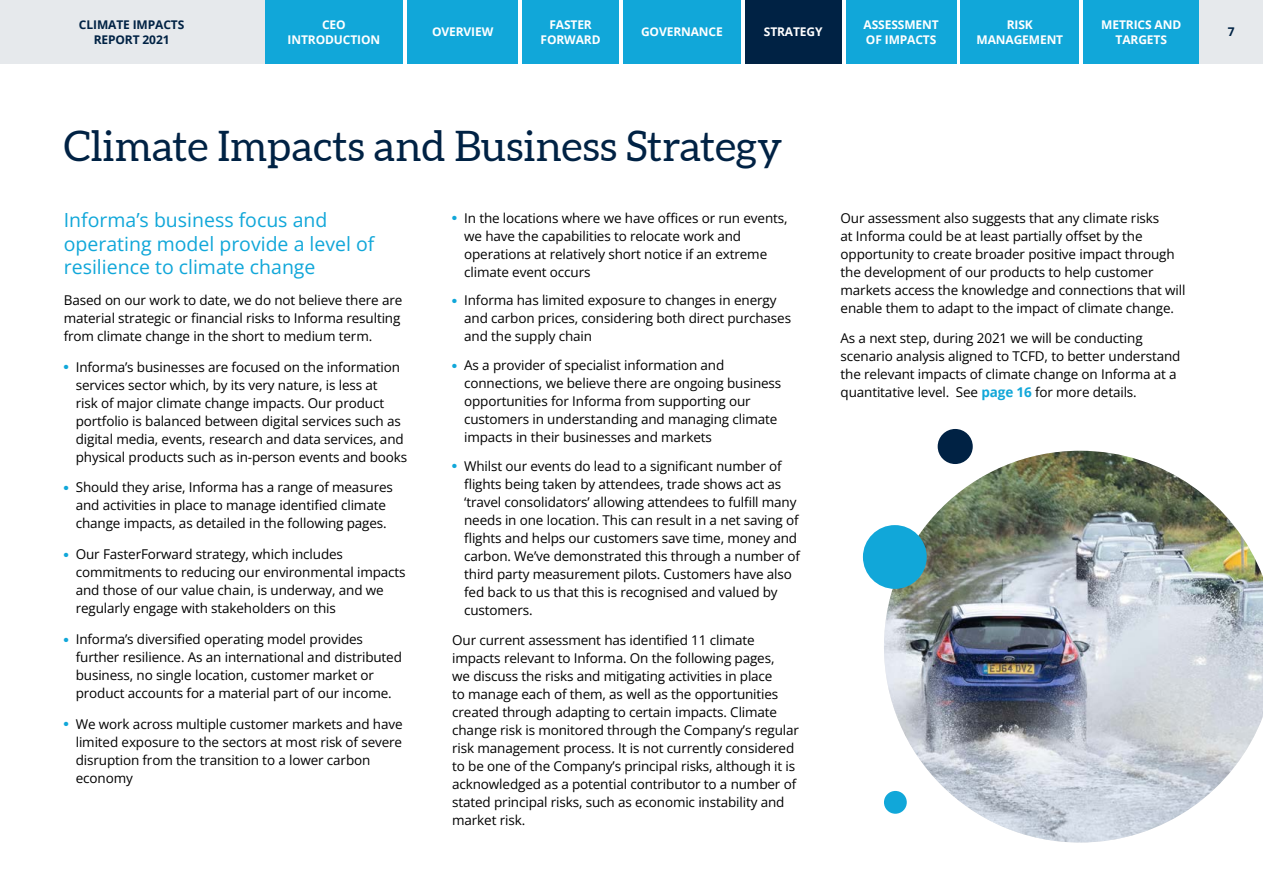
<style>
.page{position:relative;width:1263px;height:893px;background:#fff}
.page>*{position:absolute;margin:0;border:0;box-sizing:border-box;transform-origin:0 0}
.t1{font:42px "Aleo";color:#024}
.t2{font:19.5px/23.4px "Open Sans";color:#11a7d9}
.t3{font:13.5px/18px "Open Sans";letter-spacing:-.01em;color:#000}
.t4{font:700 12px/14.4px "Open Sans";letter-spacing:-.01em;color:#fff;text-align:center}
.t5{font:700 12px/14.4px "Open Sans";letter-spacing:-.01em;color:#024;text-align:center}
.t6{font:6px "Zapf Dingbats ITC";color:#11a7d9}
.s1{font-weight:700;color:#11a7d9}
</style>
<div class="page">
<div style="left:1083px;top:0;width:116px;height:64px;background:#11a7d9"></div>
<div style="left:1199px;top:0;width:64px;height:64px;background:#e6e9ec"></div>
<div style="left:265px;top:0;width:138px;height:64px;background:#11a7d9"></div>
<div style="left:0;top:0;width:265px;height:64px;background:#e6e9ec"></div>
<div style="left:407px;top:0;width:111px;height:64px;background:#11a7d9"></div>
<div style="left:745px;top:0;width:97px;height:64px;background:#024"></div>
<div style="left:623px;top:0;width:117px;height:64px;background:#11a7d9"></div>
<div style="left:522px;top:0;width:97px;height:64px;background:#11a7d9"></div>
<div style="left:846px;top:0;width:110px;height:64px;background:#11a7d9"></div>
<div style="left:961px;top:0;width:118px;height:64px;background:#11a7d9"></div>
<img style="left:884px;top:451px;width:379px;height:391px">
<div style="left:938px;top:429px;width:35px;height:35px;background:#024;border-radius:50%"></div>
<div style="left:863px;top:525px;width:64px;height:64px;background:#11a7d9;border-radius:50%"></div>
<div style="left:884px;top:791px;width:23px;height:23px;background:#11a7d9;border-radius:50%"></div>
<p class="t5" style="left:79px;top:17px;width:107px">CLIMATE IMPACTS<br>REPORT 2021</p>
<p class="t4" style="left:288px;top:17px;width:94px">CEO<br>INTRODUCTION</p>
<p class="t4" style="left:432px;top:25px;width:63px">OVERVIEW</p>
<p class="t4" style="left:641px;top:25px;width:83px">GOVERNANCE</p>
<p class="t4" style="left:764px;top:25px;width:60px">STRATEGY</p>
<p class="t4" style="left:541px;top:17px;width:62px">FASTER<br>FORWARD</p>
<p class="t4" style="left:864px;top:17px;width:77px;text-align:left">ASSESSMENT<br>OF IMPACTS</p>
<p class="t4" style="left:976px;top:17px;width:88px">RISK<br>MANAGEMENT</p>
<p class="t4" style="left:1101px;top:17px;width:81px">METRICS AND<br>TARGETS</p>
<p class="t5" style="left:1228px;top:25px;width:8px">7</p>
<p class="t1" style="left:64px;top:122px;width:720px">Climate Impacts and Business Strategy</p>
<p class="t2" style="left:64px;top:208px;width:312px">Informa’s business focus and operating model provide a level of resilience to climate change</p>
<p class="t3" style="left:64px;top:291px;width:340px">Based on our work to date, we do not believe there are</p>
<p class="t3" style="left:64px;top:309px;width:338px">material strategic or financial risks to Informa resulting</p>
<p class="t3" style="left:64px;top:327px;width:310px">from climate change in the short to medium term.</p>
<p class="t6" style="left:64px;top:364px;width:6px">●</p>
<p class="t3" style="left:76px;top:357px;width:326px">Informa’s businesses are focused on the information services sector which, by its very nature, is less at</p>
<p class="t3" style="left:76px;top:393px;width:310px">risk of major climate change impacts. Our product</p>
<p class="t3" style="left:76px;top:411px;width:329px">portfolio is balanced between digital services such as digital media, events, research and data services, and</p>
<p class="t3" style="left:76px;top:447px;width:333px">physical products such as in-person events and books</p>
<p class="t6" style="left:64px;top:485px;width:6px">●</p>
<p class="t3" style="left:76px;top:478px;width:319px">Should they arise, Informa has a range of measures</p>
<p class="t3" style="left:76px;top:496px;width:312px">and activities in place to manage identified climate</p>
<p class="t3" style="left:76px;top:514px;width:312px">change impacts, as detailed in the following pages.</p>
<p class="t6" style="left:64px;top:552px;width:6px">●</p>
<p class="t3" style="left:76px;top:545px;width:331px">Our FasterForward strategy, which includes commitments to reducing our environmental impacts and those of our value chain, is underway, and we regularly engage with stakeholders on this</p>
<p class="t6" style="left:64px;top:637px;width:6px">●</p>
<p class="t3" style="left:76px;top:630px;width:289px">Informa’s diversified operating model provides</p>
<p class="t3" style="left:76px;top:648px;width:328px">further resilience. As an international and distributed business, no single location, customer market or product accounts for a material part of our income.</p>
<p class="t6" style="left:64px;top:721px;width:6px">●</p>
<p class="t3" style="left:76px;top:714px;width:328px">We work across multiple customer markets and have</p>
<p class="t3" style="left:76px;top:732px;width:328px">limited exposure to the sectors at most risk of severe disruption from the transition to a lower carbon economy</p>
<p class="t6" style="left:452px;top:216px;width:6px">●</p>
<p class="t3" style="left:464px;top:208px;width:325px">In the locations where we have offices or run events,</p>
<p class="t3" style="left:464px;top:226px;width:305px">we have the capabilities to relocate work and operations at relatively short notice if an extreme climate event occurs</p>
<p class="t6" style="left:452px;top:298px;width:6px">●</p>
<p class="t3" style="left:464px;top:291px;width:328px">Informa has limited exposure to changes in energy and carbon prices, considering both direct purchases and the supply chain</p>
<p class="t6" style="left:452px;top:363px;width:6px">●</p>
<p class="t3" style="left:464px;top:356px;width:319px">As a provider of specialist information and connections, we believe there are ongoing business opportunities for Informa from supporting our customers in understanding and managing climate impacts in their businesses and markets</p>
<p class="t6" style="left:452px;top:463px;width:6px">●</p>
<p class="t3" style="left:464px;top:456px;width:334px">Whilst our events do lead to a significant number of flights being taken by attendees, trade shows act as ‘travel consolidators’ allowing attendees to fulfill many</p>
<p class="t3" style="left:464px;top:510px;width:336px">needs in one location. This can result in a net saving of</p>
<p class="t3" style="left:464px;top:528px;width:337px">flights and helps our customers save time, money and carbon. We’ve demonstrated this through a number of</p>
<p class="t3" style="left:464px;top:564px;width:329px">third party measurement pilots. Customers have also fed back to us that this is recognised and valued by customers.</p>
<p class="t3" style="left:452px;top:631px;width:304px">Our current assessment has identified 11 climate</p>
<p class="t3" style="left:452px;top:649px;width:348px">impacts relevant to Informa. On the following pages,<br>we discuss the risks and mitigating activities in place<br>to manage each of them, as well as the opportunities created through adapting to certain impacts. Climate change risk is monitored through the Company’s regular risk management process. It is not currently considered to be one of the Company’s principal risks, although it is acknowledged as a potential contributor to a number of stated principal risks, such as economic instability and market risk.</p>
<p class="t3" style="left:840px;top:208px;width:320px">Our assessment also suggests that any climate risks</p>
<p class="t3" style="left:840px;top:226px;width:304px">at Informa could be at least partially offset by the</p>
<p class="t3" style="left:840px;top:244px;width:346px">opportunity to create broader positive impact through the development of our products to help customer markets access the knowledge and connections that will enable them to adapt to the impact of climate change.</p>
<p class="t3" style="left:840px;top:329px;width:341px">As a next step, during 2021 we will be conducting scenario analysis aligned to TCFD, to better understand</p>
<p class="t3" style="left:840px;top:365px;width:338px">the relevant impacts of climate change on Informa at a quantitative level. See <span class="s1">page 16</span> for more details.</p>
</div>
